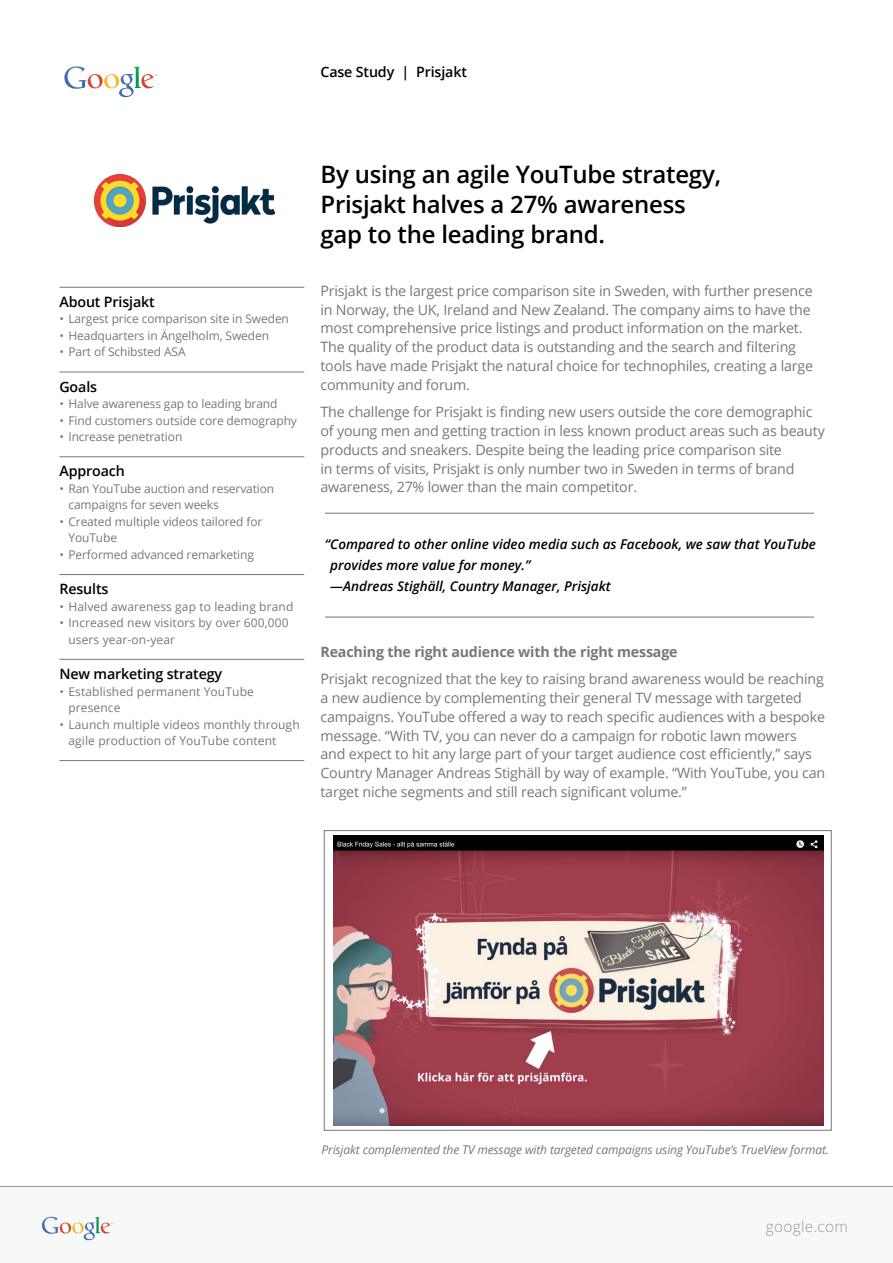
<style>
.page{position:relative;width:893px;height:1263px;background:#fff}
.page>*{position:absolute;margin:0;border:0;box-sizing:border-box;transform-origin:0 0}
.t1{font:600 24px/30px "Open Sans";letter-spacing:-.01em;color:#000}
.t2{font:300 15.3px "Open Sans";letter-spacing:.02em;color:#989898}
.t3{font:14.25px/18.8px "Open Sans";letter-spacing:-.015em;color:#77787b}
.t4{font:600 14.25px "Open Sans";letter-spacing:-.01em;color:#000}
.t5{font:700 14.25px "Open Sans";letter-spacing:-.015em;color:#77787b}
.t6{font:italic 600 13.5px/21px "Open Sans";color:#000}
.t7{font:12px/16.5px "Open Sans";letter-spacing:-.01em;color:#77787b}
.t8{font:12px/16.5px "Open Sans";letter-spacing:.01em;color:#77787b}
.t9{font:italic 12px "Open Sans";letter-spacing:-.01em;color:#77787b}
</style>
<div class="page">
<img style="left:88px;top:74px;width:31px;height:14px">
<img style="left:134px;top:67px;width:7px;height:21px">
<img style="left:141px;top:74px;width:13px;height:14px">
<img style="left:119px;top:74px;width:15px;height:23px">
<img style="left:64px;top:66px;width:22px;height:23px">
<hr style="left:325px;top:513px;width:489px;height:1px;background:#6f7276">
<hr style="left:325px;top:617px;width:489px;height:1px;background:#6f7276">
<hr style="left:59px;top:287px;width:245px;height:1px;background:#77787b">
<hr style="left:59px;top:372px;width:245px;height:1px;background:#77787b">
<hr style="left:59px;top:456px;width:245px;height:1px;background:#77787b">
<hr style="left:59px;top:574px;width:245px;height:1px;background:#77787b">
<hr style="left:59px;top:659px;width:245px;height:1px;background:#77787b">
<hr style="left:59px;top:760px;width:245px;height:1px;background:#77787b">
<div style="left:324px;top:830px;width:507px;height:300px;background:linear-gradient(to right,#fff,#fff);border:1px solid #77787b"></div>
<hr style="left:0;top:1186px;width:892px;height:1px;background:#989898">
<img style="left:95px;top:1217px;width:6px;height:16px">
<svg style="left:60px;top:1222px;width:24px;height:11px"></svg>
<img style="left:84px;top:1222px;width:11px;height:18px">
<img style="left:42px;top:1217px;width:17px;height:17px">
<svg style="left:101px;top:1222px;width:12px;height:11px"></svg>
<img style="left:94px;top:175px;width:180px;height:51px">
<img style="left:334px;top:836px;width:489px;height:289px">
<p class="t4" style="left:320px;top:62px;width:148px">Case Study | Prisjakt</p>
<p class="t4" style="left:59px;top:292px;width:97px">About Prisjakt</p>
<p class="t7" style="left:59px;top:311px;width:231px">• Largest price comparison site in Sweden</p>
<p class="t7" style="left:59px;top:327px;width:211px">• Headquarters in Ängelholm, Sweden</p>
<p class="t7" style="left:59px;top:344px;width:128px">• Part of Schibsted ASA</p>
<p class="t4" style="left:59px;top:377px;width:39px">Goals</p>
<p class="t7" style="left:59px;top:395px;width:220px">• Halve awareness gap to leading brand</p>
<p class="t7" style="left:59px;top:412px;width:239px">• Find customers outside core demography</p>
<p class="t7" style="left:59px;top:428px;width:124px">• Increase penetration</p>
<p class="t4" style="left:59px;top:461px;width:67px">Approach</p>
<p class="t7" style="left:68px;top:480px;width:207px;text-indent:-9px">• Ran YouTube auction and reservation campaigns for seven weeks</p>
<p class="t7" style="left:68px;top:513px;width:195px;text-indent:-9px">• Created multiple videos tailored for<br>YouTube</p>
<p class="t7" style="left:59px;top:546px;width:196px">• Performed advanced remarketing</p>
<p class="t4" style="left:59px;top:579px;width:50px">Results</p>
<p class="t8" style="left:59px;top:598px;width:235px">• Halved awareness gap to leading brand</p>
<p class="t8" style="left:68px;top:614px;width:222px;text-indent:-9px">• Increased new visitors by over 600,000 users year-on-year</p>
<p class="t4" style="left:59px;top:664px;width:164px">New marketing strategy</p>
<p class="t8" style="left:68px;top:683px;width:187px;text-indent:-9px">• Established permanent YouTube presence</p>
<p class="t8" style="left:68px;top:716px;width:233px;text-indent:-9px">• Launch multiple videos monthly through agile production of YouTube content</p>
<h1 class="t1" style="left:320px;top:158px;width:402px">By using an agile YouTube strategy,<br>Prisjakt halves a 27% awareness gap to the leading brand.</h1>
<p class="t3" style="left:320px;top:281px;width:494px">Prisjakt is the largest price comparison site in Sweden, with further presence in Norway, the UK, Ireland and New Zealand. The company aims to have the most comprehensive price listings and product information on the market.<br>The quality of the product data is outstanding and the search and filtering tools have made Prisjakt the natural choice for technophiles, creating a large community and forum.</p>
<p class="t3" style="left:320px;top:402px;width:506px">The challenge for Prisjakt is finding new users outside the core demographic of young men and getting traction in less known product areas such as beauty products and sneakers. Despite being the leading price comparison site<br>in terms of visits, Prisjakt is only number two in Sweden in terms of brand awareness, 27% lower than the main competitor.</p>
<p class="t6" style="left:330px;top:534px;width:487px;text-indent:-5px">“Compared to other online video media such as Facebook, we saw that YouTube provides more value for money.”<br>—Andreas Stighäll, Country Manager, Prisjakt</p>
<p class="t5" style="left:320px;top:641px;width:359px">Reaching the right audience with the right message</p>
<p class="t3" style="left:320px;top:669px;width:506px">Prisjakt recognized that the key to raising brand awareness would be reaching a new audience by complementing their general TV message with targeted campaigns. YouTube offered a way to reach specific audiences with a bespoke message. “With TV, you can never do a campaign for robotic lawn mowers and expect to hit any large part of your target audience cost efficiently,” says Country Manager Andreas Stighäll by way of example. “With YouTube, you can target niche segments and still reach significant volume.”</p>
<p class="t9" style="left:321px;top:1142px;width:509px">Prisjakt complemented the TV message with targeted campaigns using YouTube’s TrueView format.</p>
<p class="t2" style="left:766px;top:1216px;width:84px">google.com</p>
</div>
